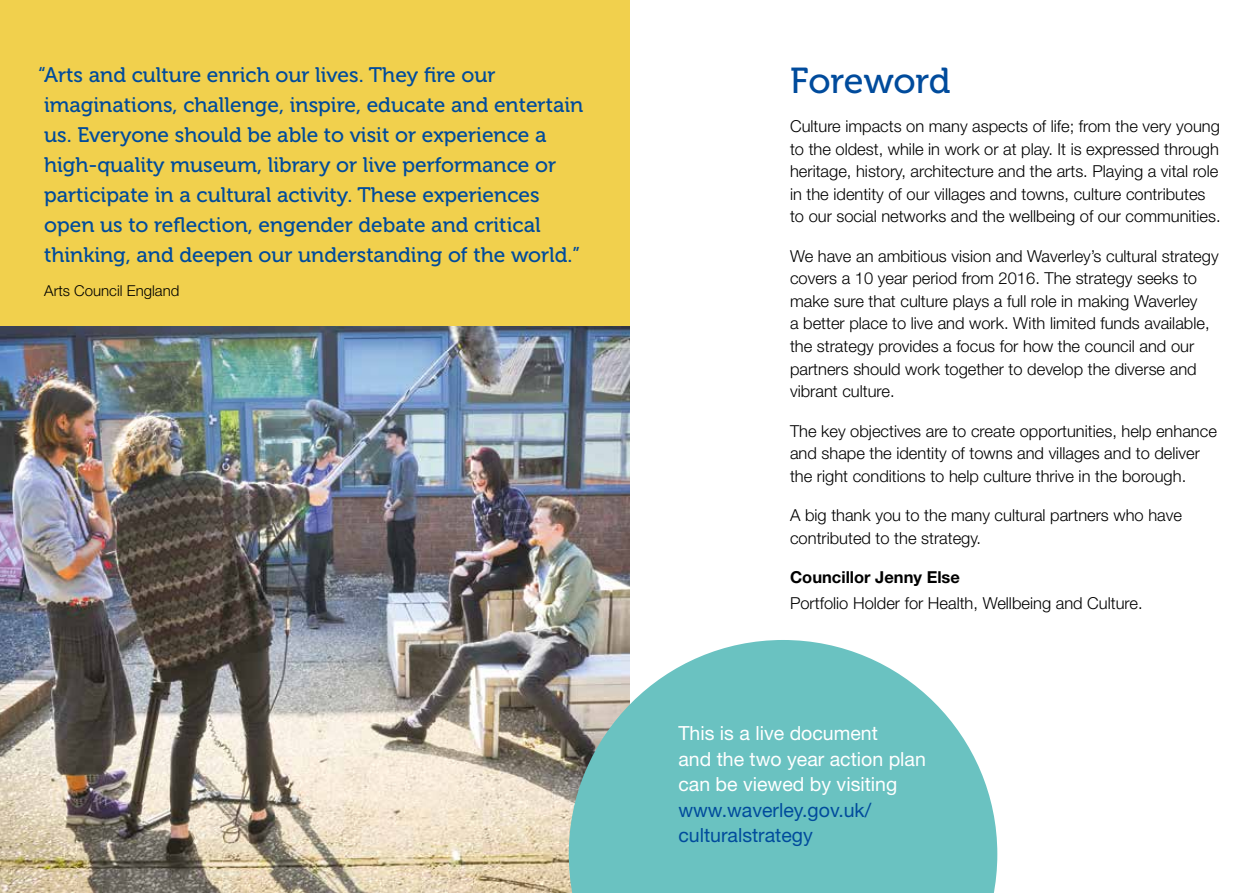
<style>
.page{position:relative;width:1259px;height:893px;background:#fff}
.page>*{position:absolute;margin:0;border:0;box-sizing:border-box;transform-origin:0 0}
.t1{font:36px "Museo 500";letter-spacing:-.005em;color:#004b9c}
.t2{font:21px/30px "Museo 500";color:#004b9c}
.t3{font:19.5px/25.5px "Helvetica Neue";color:#fff}
.t4{font:19.5px/25.5px "Helvetica Neue";color:#004b9c}
.t5{font:300 16.5px/22.5px "Helvetica Neue LT Std";color:#000}
.t6{font:700 16.5px "Helvetica Neue LT Std";color:#000}
.t7{font:300 15px "Helvetica Neue LT Std";color:#000}
</style>
<div class="page">
<div style="left:0;top:0;width:629px;height:334px;background:#f1d04d"></div>
<img style="left:0;top:326px;width:629px;height:567px">
<svg style="left:569px;top:640px;width:428px;height:253px;background:#7fc7c6"></svg>
<p class="t2" style="left:38px;top:60px;width:546px">“Arts and culture enrich our lives. They fire our imaginations, challenge, inspire, educate and entertain us. Everyone should be able to visit or experience a high-quality museum, library or live performance or participate in a cultural activity. These experiences open us to reflection, engender debate and critical thinking, and deepen our understanding of the world.”</p>
<p class="t7" style="left:44px;top:281px;width:137px">Arts Council England</p>
<h1 class="t1" style="left:790px;top:61px;width:162px">Foreword</h1>
<p class="t5" style="left:790px;top:115px;width:432px">Culture impacts on many aspects of life; from the very young to the oldest, while in work or at play. It is expressed through heritage, history, architecture and the arts. Playing a vital role in the identity of our villages and towns, culture contributes to our social networks and the wellbeing of our communities.</p>
<p class="t5" style="left:790px;top:244px;width:430px">We have an ambitious vision and Waverley’s cultural strategy covers a 10 year period from 2016. The strategy seeks to make sure that culture plays a full role in making Waverley<br>a better place to live and work. With limited funds available, the strategy provides a focus for how the council and our partners should work together to develop the diverse and vibrant culture.</p>
<p class="t5" style="left:790px;top:419px;width:428px">The key objectives are to create opportunities, help enhance and shape the identity of towns and villages and to deliver the right conditions to help culture thrive in the borough.</p>
<p class="t5" style="left:790px;top:504px;width:393px">A big thank you to the many cultural partners who have contributed to the strategy.</p>
<p class="t6" style="left:790px;top:567px;width:171px">Councillor Jenny Else</p>
<p class="t5" style="left:790px;top:591px;width:354px">Portfolio Holder for Health, Wellbeing and Culture.</p>
<p class="t3" style="left:678px;top:720px;width:249px">This is a live document<br>and the two year action plan can be viewed by visiting</p>
<p class="t4" style="left:678px;top:797px;width:194px">www.waverley.gov.uk/ culturalstrategy</p>
</div>
